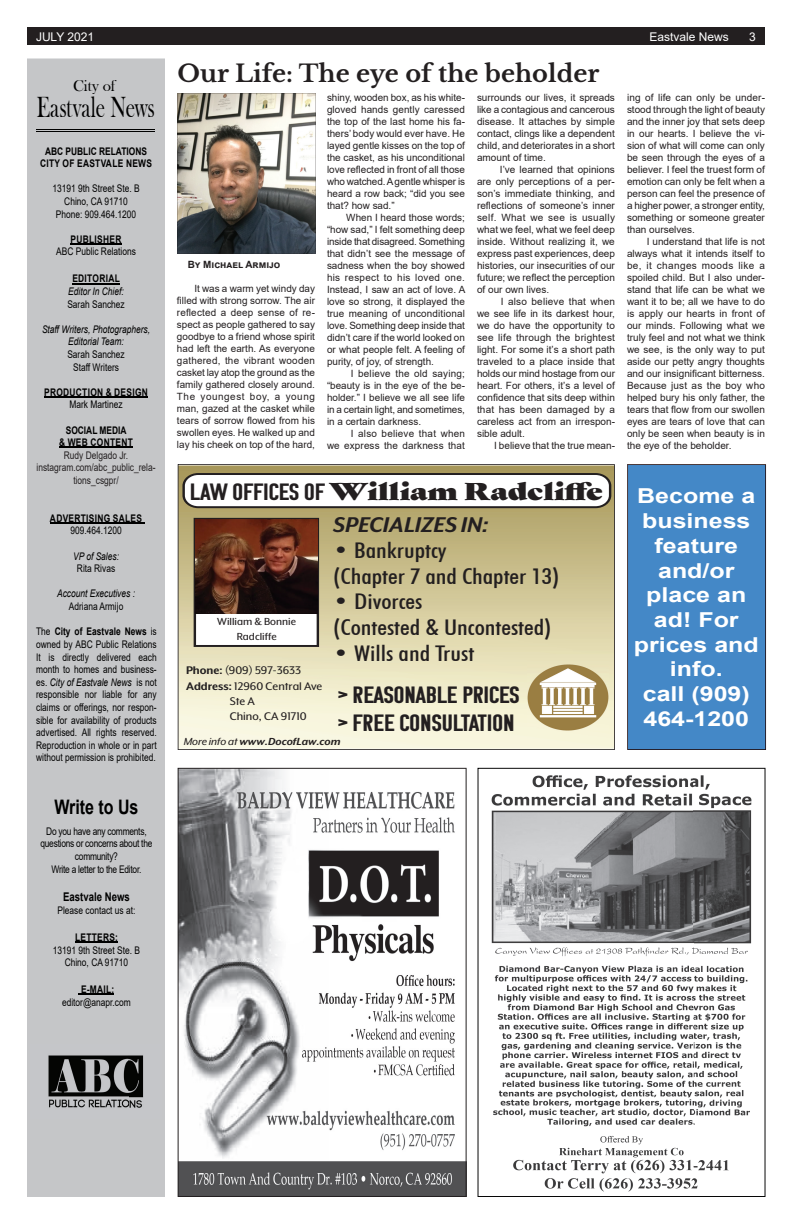
<style>
.page{position:relative;width:792px;height:1224px;background:#fff}
.page>*{position:absolute;margin:0;border:0;box-sizing:border-box;transform-origin:0 0}
.t1{font:30px "Bask Old Face";color:#000;scale:.7 1}
.t2{font:italic 700 24.6px "Mr Eaves XL Mod Nar OT";color:#231f20;scale:1.23 1}
.t3{font:700 24px "Libre Baskerville";color:#231f20}
.t4{font:23.6px/28.3px "Komu B";color:#231f20;scale:1.23 1}
.t5{font:23.6px "Gastromond";color:#231f20;scale:1.23 1}
.t6{font:500 condensed 21.6px/26px "Futura BT";color:#231f20;scale:1.23 1}
.t7{font:700 20.6px/24.7px "Arial";color:#fff;text-align:center;scale:1.21 1}
.t8{font:700 20px "Arial";color:#000;scale:.8 1}
.t9{font:16px "Bask Old Face";color:#000}
.t10{font:12.8px "Mr Eaves XL Mod Nar OT";color:#231f20;scale:1.23 1}
.t11{font:12px "Arial";color:#fff}
.t12{font:700 12px "Arial";color:#000;scale:.8 1}
.t13{font:italic 700 11.8px "Mr Eaves XL Mod Nar OT";color:#231f20;scale:1.23 1}
.t14{font:11.8px/14.2px "Mr Eaves XL Mod Nar OT";color:#231f20;text-align:center;scale:1.23 1}
.t15{font:10.5px/12.6px "Arial";color:#000;text-align:center;scale:.8 1}
.t16{font:italic 10.5px/12.6px "Arial";color:#000;text-align:center;scale:.8 1}
.t17{font:10.5px/12.6px "Arial";letter-spacing:-.03em;color:#000;text-align:center;scale:.8 1}
.t18{font:700 10.5px "Arial";letter-spacing:.035em;color:#000;scale:.8 1}
.t19{font:700 10.5px/12.6px "Arial";color:#000;text-align:center;scale:.8 1}
.t20{font:10.5px/12.6px "Arial";color:#231f20;text-align:center;scale:.8 1}
.t21{font:10px/12px "Arial";color:#231f20;text-align:justify}
.t22{font:700 10px "Arial";color:#231f20}
.s1{font-weight:700}
.s2{font-style:italic}
.s3{font-family:"Komu B"}
.s4{font-weight:400}
</style>
<div class="page">
<div style="left:27px;top:27px;width:738px;height:18px;background:#231f20"></div>
<div style="left:27px;top:58px;width:138px;height:1139px;background:#c5c6c8"></div>
<hr style="left:71px;top:243px;width:51px;height:1px;background:#000">
<hr style="left:72px;top:283px;width:48px;height:1px;background:#000">
<hr style="left:44px;top:396px;width:104px;height:1px;background:#000">
<hr style="left:59px;top:447px;width:74px;height:1px;background:#000">
<hr style="left:50px;top:522px;width:95px;height:1px;background:#000">
<hr style="left:75px;top:942px;width:43px;height:1px;background:#000">
<hr style="left:79px;top:994px;width:35px;height:1px;background:#000">
<hr style="left:36px;top:130px;width:119px;height:1px;background:#000">
<hr style="left:36px;top:131px;width:119px;height:1px;background:#000">
<img style="left:31px;top:1045px;width:130px;height:73px">
<img style="left:178px;top:93px;width:138px;height:161px">
<svg style="left:178px;top:464px;width:437px;height:286px;background:#ccc2a3"></svg>
<div style="left:627px;top:464px;width:139px;height:286px;background:#4488c7"></div>
<svg style="left:178px;top:768px;width:289px;height:429px"></svg>
<svg style="left:478px;top:768px;width:288px;height:429px"></svg>
<p class="t11" style="left:36px;top:28px;width:60px">JULY 2021</p>
<p class="t11" style="left:650px;top:28px;width:81px">Eastvale News</p>
<p class="t11" style="left:749px;top:28px;width:8px">3</p>
<h3 class="t9" style="left:73px;top:77px;width:44px">City of</h3>
<h1 class="t1" style="left:37px;top:91px;width:170px">Eastvale News</h1>
<p class="t19" style="left:40px;top:145px;width:142px">ABC PUBLIC RELATIONS<br>CITY OF EASTVALE NEWS</p>
<p class="t15" style="left:52px;top:182px;width:111px">13191 9th Street Ste. B<br>Chino, CA 91710<br>Phone: 909.464.1200</p>
<p class="t18" style="left:71px;top:232px;width:65px">PUBLISHER</p>
<p class="t15" style="left:56px;top:245px;width:101px">ABC Public Relations</p>
<p class="t18" style="left:72px;top:271px;width:61px">EDITORIAL</p>
<p class="t16" style="left:68px;top:285px;width:71px">Editor In Chief:</p>
<p class="t15" style="left:67px;top:298px;width:73px">Sarah Sanchez</p>
<p class="t16" style="left:42px;top:323px;width:137px">Staff Writers, Photographers,<br>Editorial Team:</p>
<p class="t15" style="left:67px;top:348px;width:73px">Sarah Sanchez<br>Staff Writers</p>
<p class="t18" style="left:44px;top:385px;width:131px">PRODUCTION &amp; DESIGN</p>
<p class="t15" style="left:69px;top:398px;width:68px">Mark Martinez</p>
<p class="t19" style="left:59px;top:424px;width:94px">SOCIAL MEDIA<br>&amp; WEB CONTENT</p>
<p class="t20" style="left:37px;top:449px;width:150px">Rudy Delgado Jr. instagram.com/abc_public_rela&shy;tions_csgpr/</p>
<p class="t18" style="left:50px;top:511px;width:117px">ADVERTISING SALES</p>
<p class="t15" style="left:70px;top:524px;width:66px">909.464.1200</p>
<p class="t16" style="left:73px;top:550px;width:59px">VP of Sales:</p>
<p class="t15" style="left:77px;top:562px;width:49px">Rita Rivas</p>
<p class="t16" style="left:57px;top:588px;width:99px">Account Executives :</p>
<p class="t15" style="left:69px;top:600px;width:70px">Adriana Armijo</p>
<p class="t15" style="left:36px;top:625px;width:152px;text-align:justify">The <span class="s1">City of Eastvale News</span> is owned by ABC Public Relations It is directly delivered each month to homes and business&shy;es. <span class="s2">City of Eastvale News</span> is not responsible nor liable for any claims or offerings, nor respon&shy;sible for availability of products advertised. All rights reserved.<br>Reproduction in whole or in part without permission is prohibited.</p>
<h3 class="t8" style="left:54px;top:793px;width:107px">Write to Us</h3>
<p class="t17" style="left:40px;top:825px;width:141px">Do you have any comments, questions or concerns about the community?<br>Write a letter to the Editor.</p>
<p class="t12" style="left:63px;top:889px;width:85px">Eastvale News</p>
<p class="t15" style="left:57px;top:904px;width:99px">Please contact us at:</p>
<p class="t18" style="left:75px;top:930px;width:55px">LETTERS:</p>
<p class="t15" style="left:53px;top:944px;width:111px">13191 9th Street Ste. B<br>Chino, CA 91710</p>
<p class="t18" style="left:81px;top:982px;width:43px">E-MAIL:</p>
<p class="t15" style="left:62px;top:996px;width:87px">editor@anapr.com</p>
<h3 class="t3" style="left:178px;top:58px;width:423px">Our Life: The eye of the beholder</h3>
<p class="t21" style="left:327px;top:91px;width:140px">shiny, wooden box, as his white&shy;gloved hands gently caressed the top of the last home his fa&shy;thers’ body would ever have. He layed gentle kisses on the top of the casket, as his unconditional love reflected in front of all those who watched. A gentle whisper is heard a row back; “did you see that? how sad.”</p>
<p class="t21" style="left:327px;top:211px;width:140px;text-indent:19px">When I heard those words; “how sad,” I felt something deep inside that disagreed. Something that didn’t see the message of sadness when the boy showed his respect to his loved one.<br>Instead, I saw an act of love. A love so strong, it displayed the true meaning of unconditional love. Something deep inside that didn’t care if the world looked on or what people felt. A feeling of purity, of joy, of strength.</p>
<p class="t21" style="left:327px;top:367px;width:140px;text-indent:24px">I believe the old saying; “beauty is in the eye of the be&shy;holder.” I believe we all see life in a certain light, and sometimes, in a certain darkness.</p>
<p class="t21" style="left:327px;top:427px;width:140px;text-align:right">I also believe that when<br>we express the darkness that</p>
<h3 class="t5" style="left:190px;top:473px;width:337px"><span class="s3">LAW OFFICES OF</span> William Radcliffe</h3>
<h2 class="t2" style="left:333px;top:512px;width:128px">SPECIALIZES IN:</h2>
<h3 class="t6" style="left:333px;top:537px;width:185px">• Bankruptcy<br>(Chapter 7 and Chapter 13)</h3>
<h3 class="t6" style="left:333px;top:589px;width:179px">• Divorces<br>(Contested &amp; Uncontested)</h3>
<h3 class="t6" style="left:333px;top:641px;width:116px">• Wills and Trust</h3>
<h3 class="t4" style="left:338px;top:680px;width:149px">&gt; REASONABLE PRICES &gt; FREE CONSULTATION</h3>
<p class="t21" style="left:477px;top:91px;width:140px">surrounds our lives, it spreads like a contagious and cancerous disease. It attaches by simple contact, clings like a dependent child, and deteriorates in a short amount of time.</p>
<p class="t21" style="left:477px;top:163px;width:140px;text-indent:23px">I’ve learned that opinions are only perceptions of a per&shy;son’s immediate thinking, and reflections of someone’s inner self. What we see is usually what we feel, what we feel deep inside. Without realizing it, we express past experiences, deep histories, our insecurities of our future; we reflect the perception of our own lives.</p>
<p class="t21" style="left:477px;top:295px;width:140px;text-indent:24px">I also believe that when we see life in its darkest hour, we do have the opportunity to see life through the brightest light. For some it’s a short path traveled to a place inside that holds our mind hostage from our heart. For others, it’s a level of confidence that sits deep within that has been damaged by a careless act from an irrespon&shy;sible adult.</p>
<p class="t21" style="left:494px;top:439px;width:122px">I believe that the true mean-</p>
<p class="t22" style="left:188px;top:258px;width:94px">BY MICHAEL ARMIJO</p>
<p class="t21" style="left:177px;top:283px;width:139px;text-indent:17px">It was a warm yet windy day filled with strong sorrow. The air reflected a deep sense of re&shy;spect as people gathered to say goodbye to a friend whose spirit had left the earth. As everyone gathered, the vibrant wooden casket lay atop the ground as the family gathered closely around.<br>The youngest boy, a young man, gazed at the casket while tears of sorrow flowed from his swollen eyes. He walked up and lay his cheek on top of the hard,</p>
<p class="t14" style="left:217px;top:615px;width:66px">William &amp; Bonnie<br>Radcliffe</p>
<p class="t10" style="left:186px;top:664px;width:95px"><span class="s1">Phone:</span> (909) 597-3633</p>
<p class="t10" style="left:186px;top:679px;width:112px"><span class="s1">Address:</span> 12960 Central Ave</p>
<p class="t10" style="left:230px;top:695px;width:22px">Ste A</p>
<p class="t10" style="left:230px;top:710px;width:64px">Chino, CA 91710</p>
<p class="t13" style="left:184px;top:735px;width:129px"><span class="s4">More info at</span> www.DocofLaw.com</p>
<p class="t21" style="left:627px;top:91px;width:140px">ing of life can only be under&shy;stood through the light of beauty and the inner joy that sets deep in our hearts. I believe the vi&shy;sion of what will come can only be seen through the eyes of a believer. I feel the truest form of emotion can only be felt when a person can feel the presence of a higher power, a stronger entity, something or someone greater than ourselves.</p>
<p class="t21" style="left:627px;top:235px;width:140px;text-indent:20px">I understand that life is not always what it intends itself to be, it changes moods like a spoiled child. But I also under&shy;stand that life can be what we want it to be; all we have to do is apply our hearts in front of our minds. Following what we truly feel and not what we think we see, is the only way to put aside our petty angry thoughts and our insignificant bitterness.<br>Because just as the boy who helped bury his only father, the tears that flow from our swollen eyes are tears of love that can only be seen when beauty is in the eye of the beholder.</p>
<h3 class="t7" style="left:634px;top:484px;width:105px">Become a business feature and/or place an ad! For prices and info.<br>call (909)<br>464-1200</h3>
</div>
